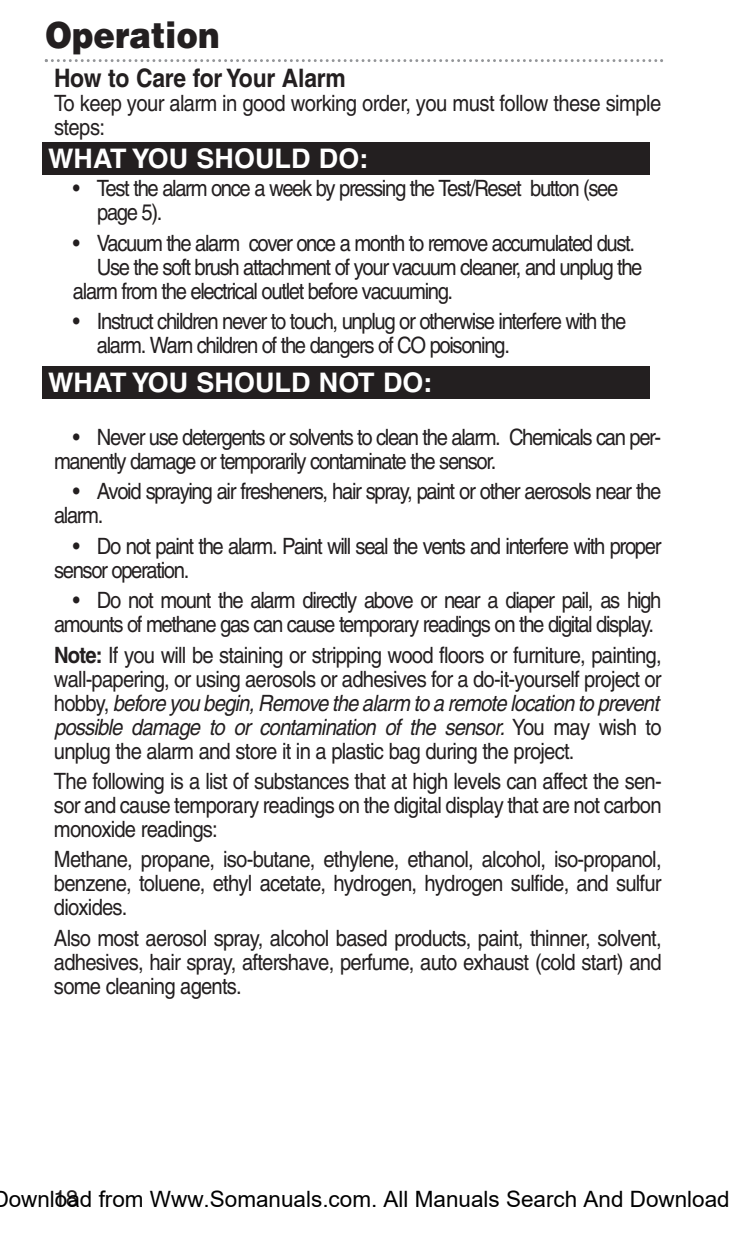
<style>
.page{position:relative;width:729px;height:1242px;background:#fff}
.page>*{position:absolute;margin:0;border:0;box-sizing:border-box;transform-origin:0 0}
.t1{font:900 36px "Helvetica";color:#231f20;scale:.9 1}
.t2{font:700 27px "Helvetica";color:#fff}
.t3{font:700 25.5px "Helvetica";color:#231f20;scale:.9 1}
.t4{font:22.5px/24px "Helvetica";letter-spacing:-.065em;color:#231f20;scale:.9 1}
.t5{font:22.5px/24px "Helvetica";letter-spacing:-.03em;color:#231f20;scale:.9 1}
.t6{font:22.5px "Arial";color:#000}
.t7{font:22.5px "Helvetica";letter-spacing:-.065em;color:#231f20}
.s1{font-weight:700}
.s2{font-style:italic}
</style>
<div class="page">
<svg style="left:45px;top:59px;width:618px;height:3px"></svg>
<div style="left:42px;top:367px;width:608px;height:32px;background:#231f20"></div>
<div style="left:42px;top:142px;width:608px;height:32px;background:#231f20"></div>
<h1 class="t1" style="left:45px;top:15px;width:196px">Operation</h1>
<p class="t3" style="left:54px;top:68px;width:326px">How to Care for Your Alarm</p>
<p class="t5" style="left:54px;top:93px;width:676px">To keep your alarm in good working order, you must follow these simple steps:</p>
<p class="t4" style="left:97px;top:178px;width:581px;text-indent:-24px">• Test the alarm once a week by pressing the Test/Reset button (see page 5).</p>
<p class="t4" style="left:73px;top:233px;width:626px">• Vacuum the alarm cover once a month to remove accumulated dust.</p>
<p class="t4" style="left:97px;top:257px;width:608px">Use the soft brush attachment of your vacuum cleaner, and unplug the</p>
<p class="t4" style="left:73px;top:281px;width:424px">alarm from the electrical outlet before vacuuming.</p>
<p class="t4" style="left:97px;top:311px;width:590px;text-indent:-24px">• Instruct children never to touch, unplug or otherwise interfere with the alarm. Warn children of the dangers of CO poisoning.</p>
<p class="t2" style="left:48px;top:147px;width:322px">WHAT YOU SHOULD DO:</p>
<p class="t2" style="left:48px;top:372px;width:386px">WHAT YOU SHOULD NOT DO:</p>
<p class="t4" style="left:54px;top:427px;width:676px;text-indent:19px">• Never use detergents or solvents to clean the alarm. Chemicals can per&shy;manently damage or temporarily contaminate the sensor.</p>
<p class="t4" style="left:54px;top:481px;width:676px;text-indent:19px">• Avoid spraying air fresheners, hair spray, paint or other aerosols near the alarm.</p>
<p class="t4" style="left:54px;top:536px;width:676px;text-indent:19px">• Do not paint the alarm. Paint will seal the vents and interfere with proper sensor operation.</p>
<p class="t4" style="left:54px;top:590px;width:676px;text-indent:19px">• Do not mount the alarm directly above or near a diaper pail, as high amounts of methane gas can cause temporary readings on the digital display.</p>
<p class="t4" style="left:54px;top:645px;width:677px;text-align:justify"><span class="s1">Note:</span> If you will be staining or stripping wood floors or furniture, painting, wall-papering, or using aerosols or adhesives for a do-it-yourself project or hobby, <span class="s2">before you begin, Remove the alarm to a remote location to prevent possible damage to or contamination of the sensor.</span> You may wish to unplug the alarm and store it in a plastic bag during the project.</p>
<p class="t4" style="left:54px;top:771px;width:677px;text-align:justify">The following is a list of substances that at high levels can affect the sen&shy;sor and cause temporary readings on the digital display that are not carbon monoxide readings:</p>
<p class="t4" style="left:54px;top:850px;width:677px;text-align:justify">Methane, propane, iso-butane, ethylene, ethanol, alcohol, iso-propanol, benzene, toluene, ethyl acetate, hydrogen, hydrogen sulfide, and sulfur dioxides.</p>
<p class="t4" style="left:54px;top:928px;width:677px;text-align:justify">Also most aerosol spray, alcohol based products, paint, thinner, solvent, adhesives, hair spray, aftershave, perfume, auto exhaust (cold start) and some cleaning agents.</p>
<p class="t7" style="left:53px;top:1190px;width:27px">18</p>
<p class="t6" style="left:-8px;top:1187px;width:739px">Download from Www.Somanuals.com. All Manuals Search And Download</p>
</div>
